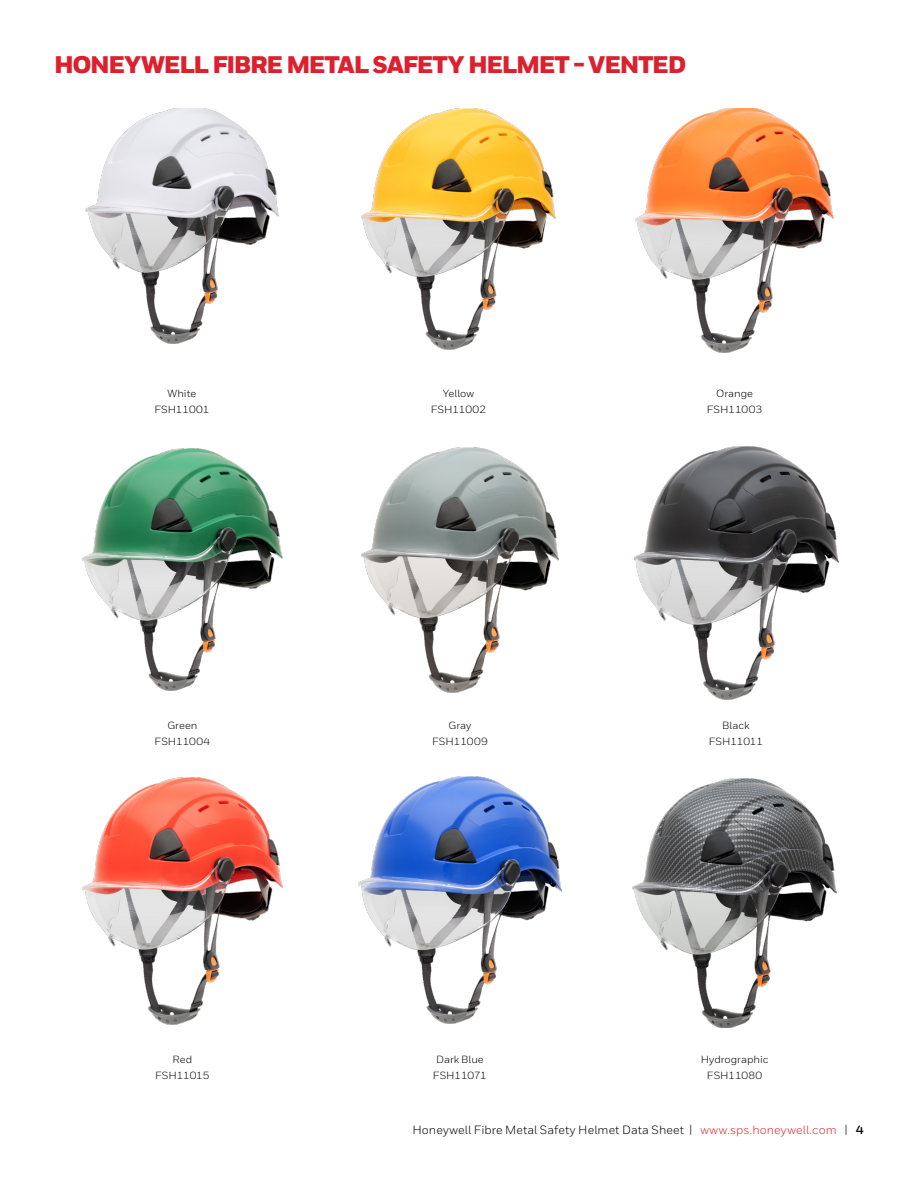
<style>
.page{position:relative;width:918px;height:1188px;background:#fff}
.page>*{position:absolute;margin:0;border:0;box-sizing:border-box;transform-origin:0 0}
.t1{font:900 24px "Honeywell Sans";letter-spacing:-.05em;color:#dc202e}
.t2{font:12px "Honeywell Sans";letter-spacing:.005em;color:#000}
.t3{font:10.35px/16.4px "Honeywell Sans TT";color:#000;text-align:center;scale:1.04 1}
.s1{color:#e02836}
.s2{font-weight:700}
</style>
<div class="page">
<img style="left:86px;top:108px;width:192px;height:236px">
<img style="left:362px;top:108px;width:193px;height:241px">
<img style="left:635px;top:108px;width:199px;height:244px">
<img style="left:82px;top:448px;width:200px;height:242px">
<img style="left:361px;top:448px;width:198px;height:245px">
<img style="left:634px;top:446px;width:204px;height:253px">
<img style="left:82px;top:777px;width:200px;height:248px">
<img style="left:358px;top:776px;width:204px;height:247px">
<img style="left:633px;top:778px;width:204px;height:249px">
<h1 class="t1" style="left:54px;top:49px;width:634px">HONEYWELL FIBRE METAL SAFETY HELMET - VENTED</h1>
<p class="t3" style="left:154px;top:385px;width:54px">White<br>FSH11001</p>
<p class="t3" style="left:431px;top:385px;width:55px">Yellow<br>FSH11002</p>
<p class="t3" style="left:707px;top:385px;width:55px">Orange<br>FSH11003</p>
<p class="t3" style="left:155px;top:717px;width:55px">Green<br>FSH11004</p>
<p class="t3" style="left:432px;top:717px;width:55px">Gray<br>FSH11009</p>
<p class="t3" style="left:709px;top:717px;width:54px">Black<br>FSH11011</p>
<p class="t3" style="left:155px;top:1051px;width:54px">Red<br>FSH11015</p>
<p class="t3" style="left:433px;top:1051px;width:54px">Dark Blue<br>FSH11071</p>
<p class="t3" style="left:701px;top:1051px;width:67px">Hydrographic<br>FSH11080</p>
<p class="t2" style="left:413px;top:1122px;width:453px">Honeywell Fibre Metal Safety Helmet Data Sheet | <span class="s1">www.sps.honeywell.com</span> | <span class="s2">4</span></p>
</div>
